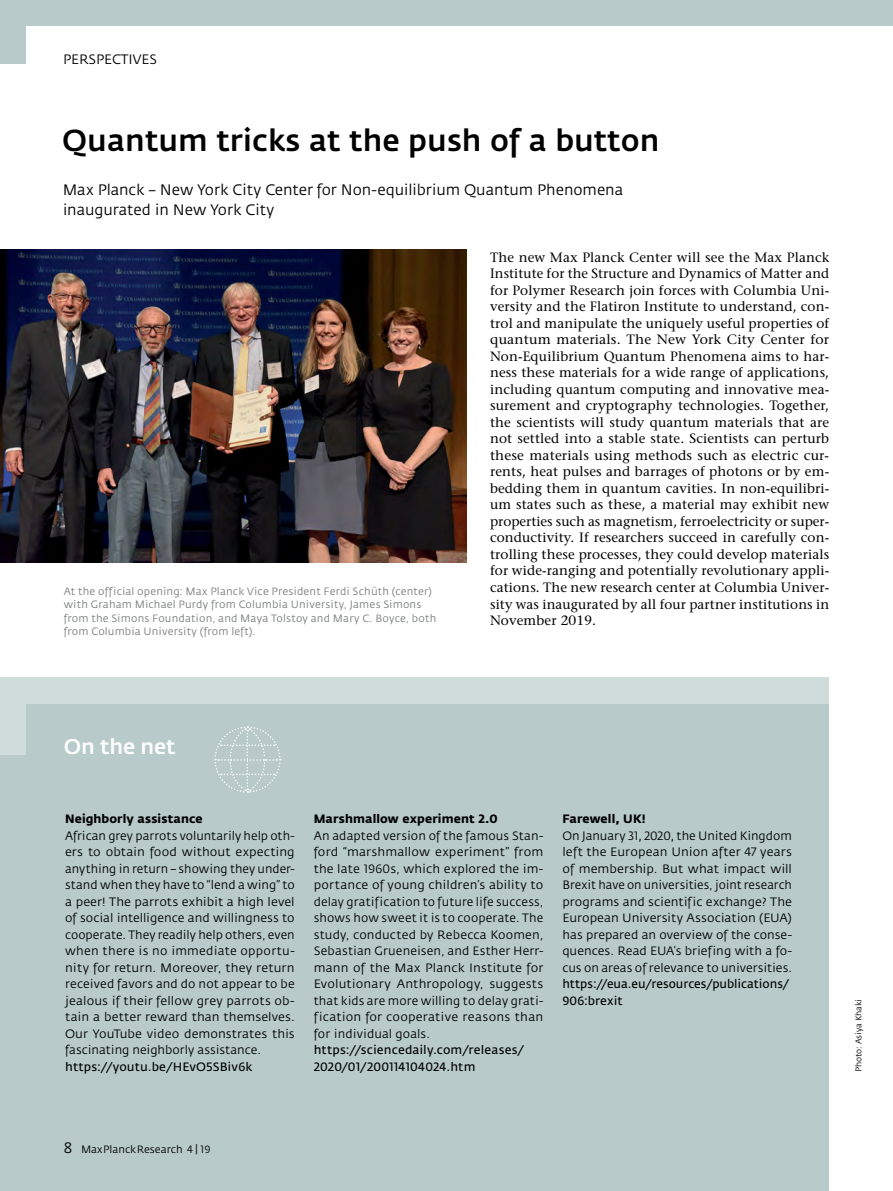
<style>
.page{position:relative;width:893px;height:1191px;background:#fff}
.page>*{position:absolute;margin:0;border:0;box-sizing:border-box;transform-origin:0 0}
.t1{font:500 30px "Fedra Sans";color:#000}
.t2{font:500 21px "Fedra Sans";color:#fff}
.t3{font:15px/19.5px "Fedra Sans";letter-spacing:-.005em;color:#000}
.t4{font:13.5px/16.5px "Stone Serif";letter-spacing:.01em;color:#000;text-align:justify}
.t5{font:13.5px "Fedra Sans";color:#000}
.t6{font:12px/16.5px "Fedra Sans";letter-spacing:.005em;color:#000}
.t7{font:12px/16.5px "Fedra Sans";letter-spacing:.005em;color:#000}
.t8{font:12px "Fedra Sans Normal SC";color:#000}
.t9{font:700 12px "Fedra Sans";letter-spacing:.01em;color:#000}
.t10{font:10.5px/13.5px "Fedra Sans";letter-spacing:.015em;color:#7a7d7d}
.t11{font:10.5px "Fedra Sans";color:#000}
.t12{font:8.25px "Fedra Sans";color:#000}
.s1{font-style:inherit}
.s2{font-family:"Fedra Sans Normal SC"}
.s3{font-weight:700}
.s4{font-family:"Fedra Sans Bold SC"}
.s5{font-family:"Fedra Sans Book SC"}
.s6{font-family:"Fedra Sans"}
.s7{font-family:"Fedra Sans Book SC";font-size:15px}
</style>
<div class="page">
<div style="left:0;top:0;width:26px;height:64px;background:#b8caca"></div>
<div style="left:0;top:0;width:893px;height:26px;background:#b8caca"></div>
<div style="left:0;top:690px;width:829px;height:501px;background:#b8caca"></div>
<div style="left:0;top:677px;width:829px;height:26px;background:#d0dbdb"></div>
<svg style="left:214px;top:726px;width:67px;height:67px"></svg>
<div style="left:0;top:690px;width:26px;height:64px;background:#d0dbdb"></div>
<img style="left:0;top:250px;width:467px;height:313px">
<p class="t5" style="left:63px;top:52px;width:96px">PERSPECTIVES</p>
<h1 class="t1" style="left:62px;top:123px;width:599px">Quantum tricks at the push of a button</h1>
<p class="t3" style="left:63px;top:181px;width:562px">Max Planck – New York City Center for Non-equilibrium Quantum Phenomena inaugurated in New York City</p>
<p class="t4" style="left:490px;top:249px;width:341px">The new Max Planck Center will see the Max Planck Institute for the Structure and Dynamics of Matter and for Polymer Research join forces with Columbia Uni&shy;versity and the Flatiron Institute to understand, con&shy;trol and manipulate the uniquely useful properties of quantum materials. The New York City Center for Non-Equilibrium Quantum Phenomena aims to har&shy;ness these materials for a wide range of applications, including quantum computing and innovative mea&shy;surement and cryptography technologies. Together, the scientists will study quantum materials that are not settled into a stable state. Scientists can perturb these materials using methods such as electric cur&shy;rents, heat pulses and barrages of photons or by em&shy;bedding them in quantum cavities. In non-equilibri&shy;um states such as these, a material may exhibit new properties such as magnetism, ferroelectricity or super&shy;conductivity. If researchers succeed in carefully con&shy;trolling these processes, they could develop materials for wide-ranging and potentially revolutionary appli&shy;cations. The new research center at Columbia Univer&shy;sity was inaugurated by all four partner institutions in November 2019.</p>
<p class="t10" style="left:64px;top:584px;width:374px">At the official opening: Max Planck Vice President Ferdi Schüth (center) with Graham Michael Purdy from Columbia University, James Simons from the Simons Foundation, and Maya Tolstoy and Mary C. Boyce, both from Columbia University (from left).</p>
<h2 class="t2" style="left:64px;top:735px;width:113px">On the net</h2>
<p class="t9" style="left:65px;top:811px;width:139px">Neighborly assistance</p>
<p class="t6" style="left:65px;top:827px;width:231px">African grey parrots voluntarily help oth&shy;ers to obtain food without expecting anything in return – showing they under&shy;stand when they have to “lend a wing” to a peer! The parrots exhibit a high level of social intelligence and willingness to cooperate. They readily help others, even when there is no immediate opportu&shy;nity for return. Moreover, they return received favors and do not appear to be jealous if their fellow grey parrots ob&shy;tain a better reward than themselves.<br>Our YouTube video demonstrates this fascinating neighborly assistance. <span class="s1">https://youtu.be/HEvO</span><span class="s2">5</span><span class="s1">SBiv</span><span class="s2">6</span><span class="s1">k</span></p>
<p class="t6" style="left:314px;top:811px;width:231px"><span class="s3">Marshmallow experiment</span> <span class="s4">2.0<br></span>An adapted version of the famous Stan&shy;ford “marshmallow experiment” from the late <span class="s5">1960</span>s, which explored the im&shy;portance of young children’s ability to delay gratification to future life success, shows how sweet it is to cooperate. The study, conducted by Rebecca Koomen, Sebastian Grueneisen, and Esther Herr&shy;mann of the Max Planck Institute for Evolutionary Anthropology, suggests that kids are more willing to delay grati&shy;fication for cooperative reasons than for individual goals.</p>
<p class="t7" style="left:314px;top:1042px;width:214px">https://sciencedaily.com/releases/-</p>
<p class="t8" style="left:314px;top:1060px;width:163px">2020/01/200114104024<span class="s6">.htm</span></p>
<p class="t6" style="left:562px;top:811px;width:231px"><span class="s3">Farewell, UK!<br></span>On January <span class="s5">31, 2020,</span> the United Kingdom left the European Union after <span class="s5">47</span> years of membership. But what impact will Brexit have on universities, joint research programs and scientific exchange? The European University Association (EUA) has prepared an overview of the conse&shy;quences. Read EUA’s briefing with a fo&shy;cus on areas of relevance to universities.</p>
<p class="t7" style="left:562px;top:976px;width:228px">https://eua.eu/resources/publications/<br><span class="s2">906</span>:brexit</p>
<p class="t11" style="left:64px;top:1144px;width:148px"><span class="s7">8</span> MaxPlanckResearch <span class="s5">4 | 19</span></p>
<p class="t12" style="left:854px;top:1072px;width:75px;rotate:-90deg">Photo: Asiya Khaki</p>
</div>
